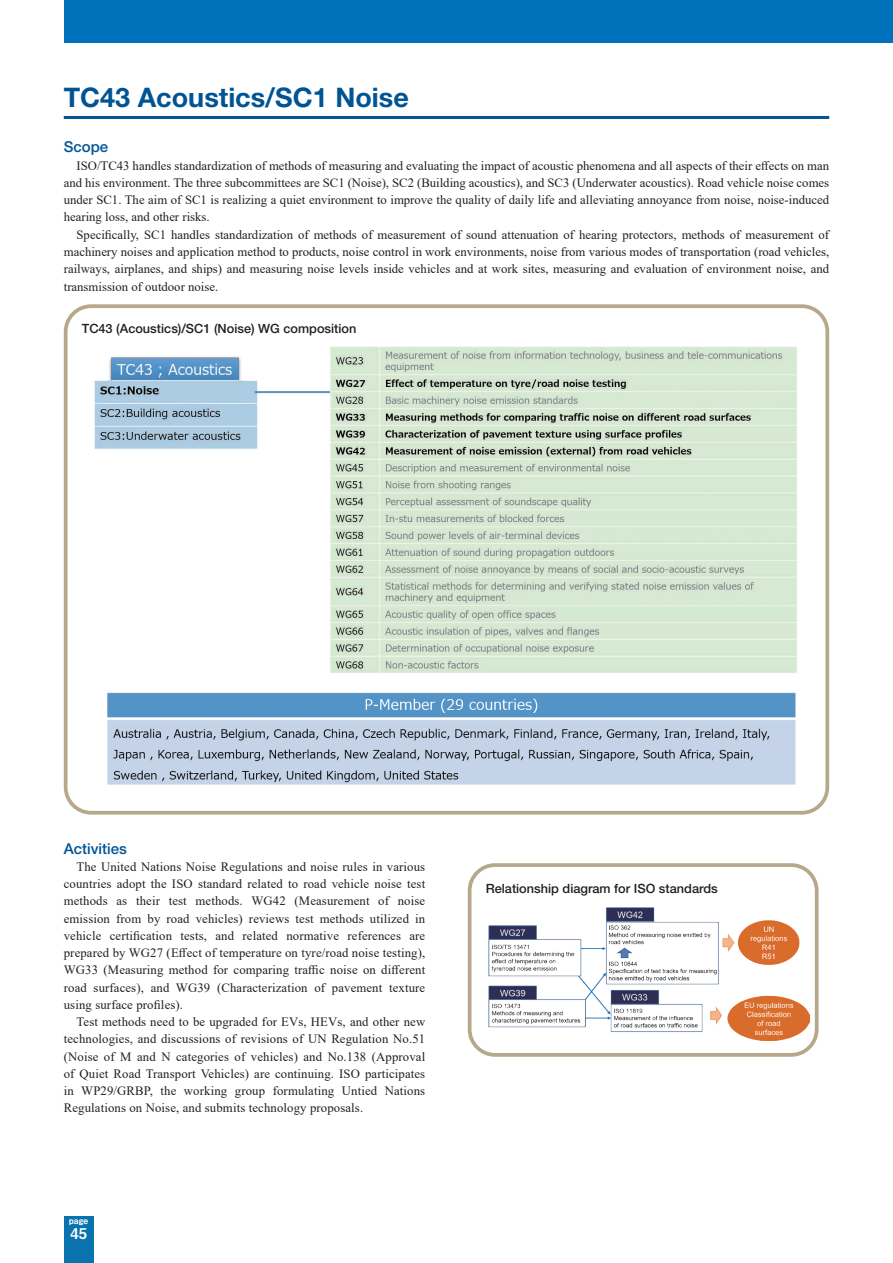
<style>
.page{position:relative;width:893px;height:1263px;background:#fff}
.page>*{position:absolute;margin:0;border:0;box-sizing:border-box;transform-origin:0 0}
.t1{font:700 27px "Helvetica Neue LT Std";color:#015494}
.t2{font:500 15px "Helvetica Neue LT Std";color:#015494}
.t3{font:14.85px "Midashi Go Pro MB31";color:#fff}
.t4{font:12.75px/17.2px "Times New Roman";letter-spacing:.005em;color:#231f20;text-align:justify}
.t5{font:500 12.75px "Helvetica Neue LT Std";color:#231f20}
.t6{font:8.55px "Midashi Go Pro MB31";color:#fff}
</style>
<div class="page">
<hr style="left:64px;top:116px;width:765px;height:3px;background:#015494">
<img style="left:95px;top:346px;width:702px;height:327px">
<img style="left:107px;top:692px;width:689px;height:93px">
<div style="left:64px;top:304px;width:765px;height:511px;border:4px solid #b7a88b;border-radius:26px"></div>
<img style="left:488px;top:907px;width:321px;height:134px">
<div style="left:468px;top:863px;width:351px;height:194px;border:4px solid #b7a88b;border-radius:26px"></div>
<div style="left:64px;top:0;width:829px;height:43px;background:#0072bc"></div>
<div style="left:64px;top:1216px;width:30px;height:47px;background:#0a73ae"></div>
<h1 class="t1" style="left:64px;top:81px;width:347px">TC43 Acoustics/SC1 Noise</h1>
<p class="t2" style="left:64px;top:138px;width:46px">Scope</p>
<p class="t4" style="left:64px;top:156px;width:767px;text-indent:13px">ISO/TC43 handles standardization of methods of measuring and evaluating the impact of acoustic phenomena and all aspects of their effects on man and his environment. The three subcommittees are SC1 (Noise), SC2 (Building acoustics), and SC3 (Underwater acoustics). Road vehicle noise comes under SC1. The aim of SC1 is realizing a quiet environment to improve the quality of daily life and alleviating annoyance from noise, noise-induced hearing loss, and other risks.</p>
<p class="t4" style="left:64px;top:225px;width:767px;text-indent:13px">Specifically, SC1 handles standardization of methods of measurement of sound attenuation of hearing protectors, methods of measurement of machinery noises and application method to products, noise control in work environments, noise from various modes of transportation (road vehicles, railways, airplanes, and ships) and measuring noise levels inside vehicles and at work sites, measuring and evaluation of environment noise, and transmission of outdoor noise.</p>
<p class="t5" style="left:82px;top:320px;width:276px">TC43 (Acoustics)/SC1 (Noise) WG composition</p>
<p class="t2" style="left:64px;top:839px;width:65px">Activities</p>
<p class="t4" style="left:64px;top:857px;width:363px;text-indent:13px">The United Nations Noise Regulations and noise rules in various countries adopt the ISO standard related to road vehicle noise test methods as their test methods. WG42 (Measurement of noise emission from by road vehicles) reviews test methods utilized in vehicle certification tests, and related normative references are prepared by WG27 (Effect of temperature on tyre/road noise testing), WG33 (Measuring method for comparing traffic noise on different road surfaces), and WG39 (Characterization of pavement texture using surface profiles).</p>
<p class="t4" style="left:64px;top:1013px;width:363px;text-indent:13px">Test methods need to be upgraded for EVs, HEVs, and other new technologies, and discussions of revisions of UN Regulation No.51 (Noise of M and N categories of vehicles) and No.138 (Approval of Quiet Road Transport Vehicles) are continuing. ISO participates in WP29/GRBP, the working group formulating Untied Nations Regulations on Noise, and submits technology proposals.</p>
<p class="t6" style="left:69px;top:1214px;width:20px">page</p>
<p class="t3" style="left:70px;top:1221px;width:18px">45</p>
<p class="t5" style="left:486px;top:880px;width:233px">Relationship diagram for ISO standards</p>
</div>
